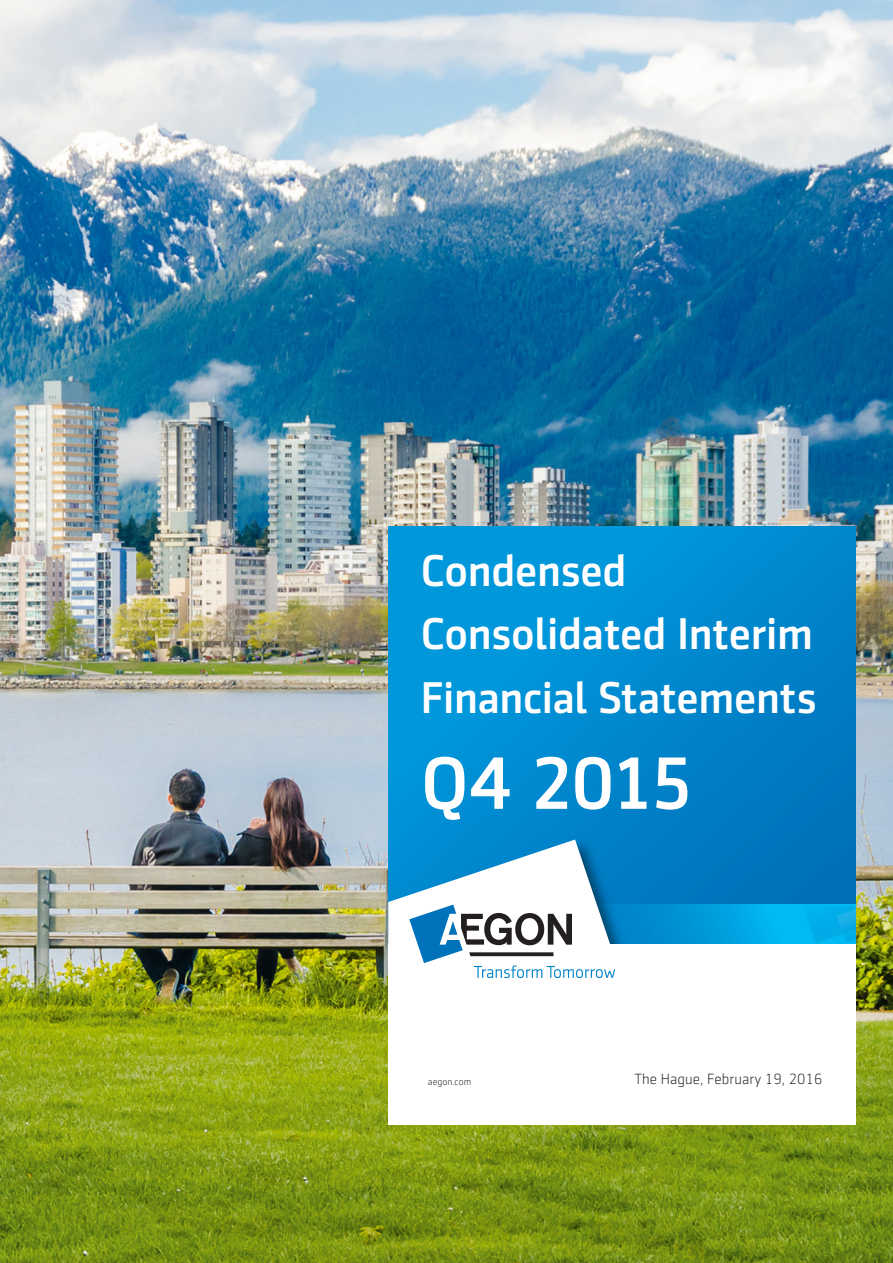
<style>
.page{position:relative;width:893px;height:1263px;background:#fff}
.page>*{position:absolute;margin:0;border:0;box-sizing:border-box;transform-origin:0 0}
.t1{font:500 75px "Sentico Sans DT";letter-spacing:-.04em;color:#fff}
.t2{font:500 45px/63.8px "Sentico Sans DT";letter-spacing:-.01em;color:#fff}
.t3{font:300 15px "Sentico Sans DT";letter-spacing:.005em;color:#231f20}
.t4{font:300 9.75px "Sentico Sans DT";letter-spacing:.005em;color:#231f20}
</style>
<div class="page">
<img style="left:0;top:0;width:893px;height:1263px">
<svg style="left:388px;top:526px;width:468px;height:378px;background:#0089cf"></svg>
<svg style="left:637px;top:904px;width:219px;height:41px;background:#08a4e0"></svg>
<svg style="left:800px;top:906px;width:56px;height:37px;background:#03b0ea"></svg>
<img style="left:388px;top:831px;width:249px;height:114px">
<div style="left:388px;top:945px;width:468px;height:180px;background:#fff"></div>
<svg style="left:388px;top:839px;width:227px;height:139px"></svg>
<p class="t2" style="left:421px;top:538px;width:397px">Condensed<br>Consolidated Interim<br>Financial Statements</p>
<h1 class="t1" style="left:421px;top:741px;width:274px">Q4 2015</h1>
<p class="t4" style="left:428px;top:1076px;width:45px">aegon.com</p>
<p class="t3" style="left:634px;top:1071px;width:190px">The Hague, February 19, 2016</p>
</div>
